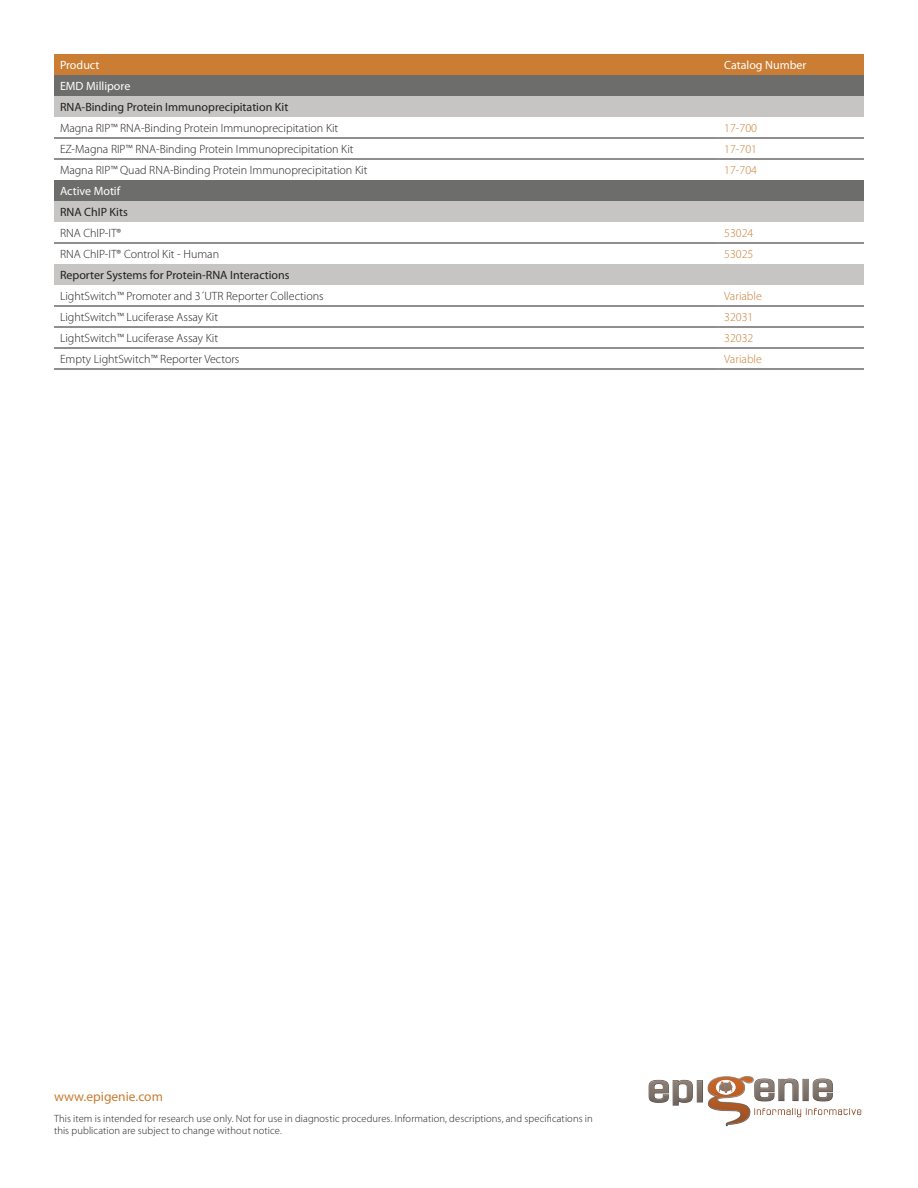
<style>
.page{position:relative;width:918px;height:1188px;background:#fff}
.page>*{position:absolute;margin:0;border:0;box-sizing:border-box;transform-origin:0 0}
.t1{font:13.5px "Myriad Pro";color:#ca7d33}
.t2{font:300 12px "Myriad Pro";color:#231f20}
.t3{font:12px "Myriad Pro";color:#231f20}
.t4{font:300 12px "Myriad Pro";color:#ca7d33}
.t5{font:12px "Myriad Pro";color:#fff}
.t6{font:300 10.5px/12px "Myriad Pro";letter-spacing:.01em;color:#231f20}
</style>
<div class="page">
<img style="left:648px;top:1076px;width:214px;height:51px">
<div style="left:54px;top:54px;width:810px;height:21px;background:#ca7d33"></div>
<div style="left:54px;top:75px;width:810px;height:21px;background:#6d6d6b"></div>
<svg style="left:54px;top:96px;width:810px;height:189px"></svg>
<hr style="left:54px;top:138px;width:664px;height:1px;background:#231f20">
<hr style="left:718px;top:138px;width:146px;height:1px;background:#231f20">
<hr style="left:54px;top:159px;width:664px;height:1px;background:#231f20">
<hr style="left:718px;top:159px;width:146px;height:1px;background:#231f20">
<hr style="left:54px;top:243px;width:664px;height:1px;background:#231f20">
<hr style="left:718px;top:243px;width:146px;height:1px;background:#231f20">
<hr style="left:54px;top:306px;width:664px;height:1px;background:#231f20">
<hr style="left:718px;top:306px;width:146px;height:1px;background:#231f20">
<hr style="left:54px;top:327px;width:664px;height:1px;background:#231f20">
<hr style="left:718px;top:327px;width:146px;height:1px;background:#231f20">
<hr style="left:54px;top:348px;width:664px;height:1px;background:#231f20">
<hr style="left:718px;top:348px;width:146px;height:1px;background:#231f20">
<hr style="left:54px;top:369px;width:664px;height:1px;background:#231f20">
<hr style="left:718px;top:369px;width:146px;height:1px;background:#231f20">
<p class="t5" style="left:60px;top:58px;width:41px">Product</p>
<p class="t5" style="left:724px;top:58px;width:84px">Catalog Number</p>
<p class="t5" style="left:60px;top:79px;width:72px">EMD Millipore</p>
<p class="t3" style="left:60px;top:100px;width:230px">RNA-Binding Protein Immunoprecipitation Kit</p>
<p class="t2" style="left:60px;top:121px;width:280px">Magna RIP™ RNA-Binding Protein Immunoprecipitation Kit</p>
<p class="t4" style="left:724px;top:121px;width:34px">17-700</p>
<p class="t2" style="left:60px;top:142px;width:295px">EZ-Magna RIP™ RNA-Binding Protein Immunoprecipitation Kit</p>
<p class="t4" style="left:724px;top:142px;width:34px">17-701</p>
<p class="t2" style="left:60px;top:163px;width:309px">Magna RIP™ Quad RNA-Binding Protein Immunoprecipitation Kit</p>
<p class="t4" style="left:724px;top:163px;width:34px">17-704</p>
<p class="t5" style="left:60px;top:184px;width:62px">Active Motif</p>
<p class="t3" style="left:60px;top:205px;width:69px">RNA ChIP Kits</p>
<p class="t2" style="left:60px;top:226px;width:63px">RNA ChIP-IT®</p>
<p class="t4" style="left:724px;top:226px;width:31px">53024</p>
<p class="t2" style="left:60px;top:247px;width:161px">RNA ChIP-IT® Control Kit - Human</p>
<p class="t4" style="left:724px;top:247px;width:31px">53025</p>
<p class="t3" style="left:60px;top:268px;width:231px">Reporter Systems for Protein-RNA Interactions</p>
<p class="t2" style="left:60px;top:289px;width:265px">LightSwitch™ Promoter and 3´UTR Reporter Collections</p>
<p class="t4" style="left:724px;top:289px;width:39px">Variable</p>
<p class="t2" style="left:60px;top:310px;width:160px">LightSwitch™ Luciferase Assay Kit</p>
<p class="t4" style="left:724px;top:310px;width:31px">32031</p>
<p class="t2" style="left:60px;top:331px;width:160px">LightSwitch™ Luciferase Assay Kit</p>
<p class="t4" style="left:724px;top:331px;width:31px">32032</p>
<p class="t2" style="left:60px;top:352px;width:181px">Empty LightSwitch™ Reporter Vectors</p>
<p class="t4" style="left:724px;top:352px;width:39px">Variable</p>
<p class="t1" style="left:54px;top:1088px;width:110px">www.epigenie.com</p>
<p class="t6" style="left:54px;top:1113px;width:540px">This item is intended for research use only. Not for use in diagnostic procedures. Information, descriptions, and specifications in this publication are subject to change without notice.</p>
</div>
